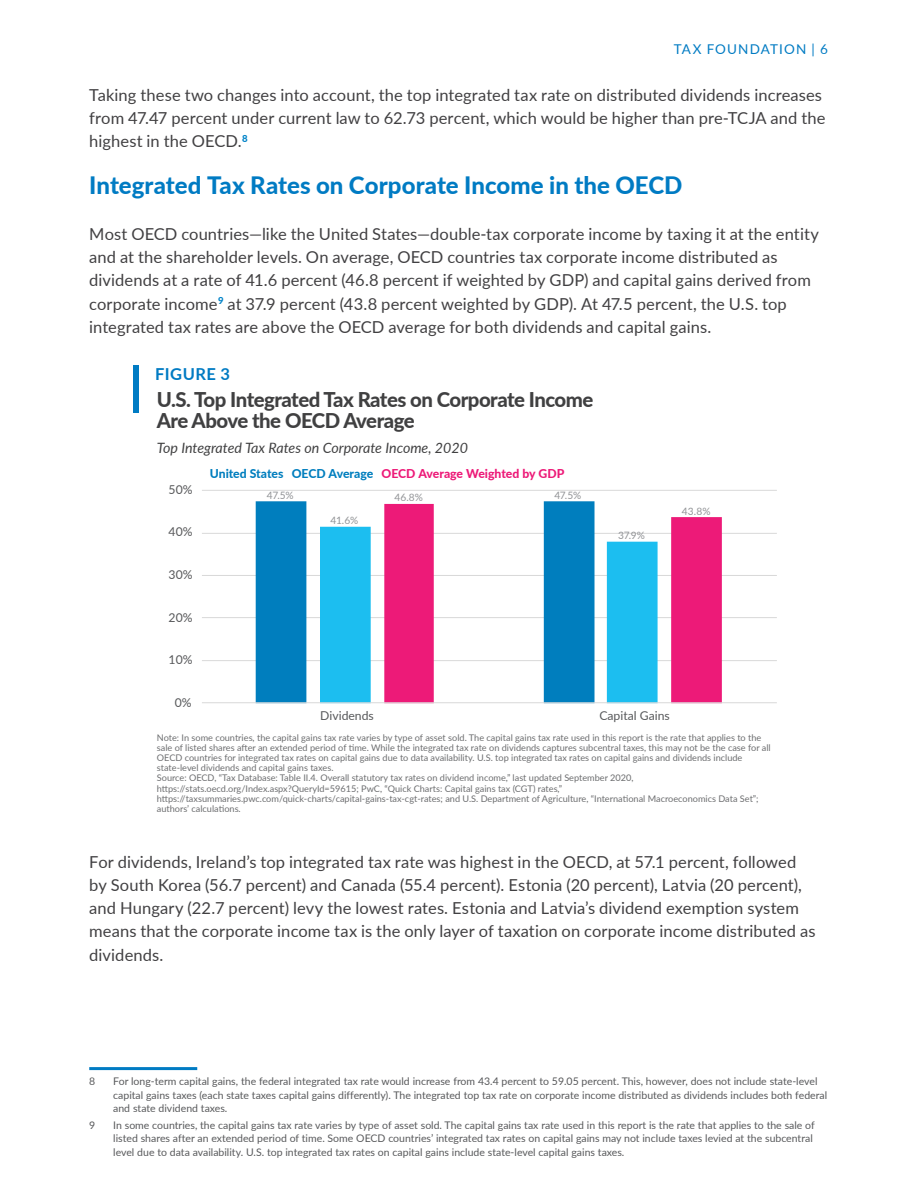
<style>
.page{position:relative;width:918px;height:1188px;background:#fff}
.page>*{position:absolute;margin:0;border:0;box-sizing:border-box;transform-origin:0 0}
.t1{font:800 24px "Lato";color:#007bc3}
.t2{font:800 20.4px/21.3px "Lato";letter-spacing:-.03em;color:#404041}
.t3{font:16.5px/23.2px "Lato";letter-spacing:.005em;color:#414042}
.t4{font:700 16.5px "Lato";letter-spacing:.03em;color:#007bc3}
.t5{font:italic 14.25px "Lato";color:#404041}
.t6{font:13.5px "Lato";letter-spacing:.085em;color:#007bc3}
.t7{font:800 12.15px "Lato";letter-spacing:-.005em;color:#ed1a78}
.t8{font:12.15px "Lato";color:#58595b}
.t9{font:10.5px/13.5px "Lato";color:#58595b}
.t10{font:10.2px "Lato";letter-spacing:-.03em;color:#929497}
.t11{font:9.15px/10.2px "Lato";color:#6d6e70}
.s1{color:#007ebe}
</style>
<div class="page">
<hr style="left:89px;top:1067px;width:108px;height:3px;background:#007bc3">
<div style="left:133px;top:365px;width:6px;height:48px;background:#007bc3"></div>
<hr style="left:202px;top:660px;width:575px;height:1px;background:#d9d9d9">
<hr style="left:202px;top:617px;width:575px;height:1px;background:#d9d9d9">
<hr style="left:202px;top:575px;width:575px;height:1px;background:#d9d9d9">
<hr style="left:202px;top:533px;width:575px;height:1px;background:#d9d9d9">
<hr style="left:202px;top:490px;width:575px;height:1px;background:#d9d9d9">
<svg style="left:256px;top:501px;width:339px;height:201px;fill:#007ebe"></svg>
<svg style="left:320px;top:527px;width:64px;height:175px;fill:#1cbef0"></svg>
<svg style="left:384px;top:504px;width:338px;height:198px"></svg>
<hr style="left:202px;top:702px;width:575px;height:1px;background:#d9d9d9">
<p class="t6" style="left:674px;top:39px;width:156px">TAX FOUNDATION | 6</p>
<p class="t3" style="left:89px;top:82px;width:738px">Taking these two changes into account, the top integrated tax rate on distributed dividends increases from 47.47 percent under current law to 62.73 percent, which would be higher than pre-TCJA and the highest in the OECD.<sup>8</sup></p>
<h1 class="t1" style="left:89px;top:167px;width:595px">Integrated Tax Rates on Corporate Income in the OECD</h1>
<p class="t3" style="left:89px;top:222px;width:731px">Most OECD countries—like the United States—double-tax corporate income by taxing it at the entity and at the shareholder levels. On average, OECD countries tax corporate income distributed as dividends at a rate of 41.6 percent (46.8 percent if weighted by GDP) and capital gains derived from corporate income<sup>9</sup> at 37.9 percent (43.8 percent weighted by GDP). At 47.5 percent, the U.S. top integrated tax rates are above the OECD average for both dividends and capital gains.</p>
<p class="t4" style="left:155px;top:361px;width:76px">FIGURE 3</p>
<p class="t2" style="left:157px;top:388px;width:438px">U.S. Top Integrated Tax Rates on Corporate Income<br>Are Above the OECD Average</p>
<p class="t5" style="left:157px;top:438px;width:313px">Top Integrated Tax Rates on Corporate Income, 2020</p>
<p class="t7" style="left:210px;top:465px;width:356px"><span class="s1">United States OECD Average</span> OECD Average Weighted by GDP</p>
<p class="t8" style="left:169px;top:481px;width:25px">50%</p>
<p class="t8" style="left:169px;top:523px;width:25px">40%</p>
<p class="t8" style="left:169px;top:566px;width:25px">30%</p>
<p class="t8" style="left:169px;top:609px;width:25px">20%</p>
<p class="t10" style="left:267px;top:488px;width:28px">47.5%</p>
<p class="t10" style="left:554px;top:488px;width:28px">47.5%</p>
<p class="t10" style="left:331px;top:513px;width:29px">41.6%</p>
<p class="t10" style="left:394px;top:490px;width:30px">46.8%</p>
<p class="t10" style="left:618px;top:528px;width:28px">37.9%</p>
<p class="t10" style="left:682px;top:504px;width:30px">43.8%</p>
<p class="t8" style="left:169px;top:651px;width:25px">10%</p>
<p class="t8" style="left:175px;top:694px;width:18px">0%</p>
<p class="t8" style="left:320px;top:707px;width:55px">Dividends</p>
<p class="t8" style="left:599px;top:707px;width:72px">Capital Gains</p>
<p class="t11" style="left:157px;top:732px;width:615px">Note: In some countries, the capital gains tax rate varies by type of asset sold. The capital gains tax rate used in this report is the rate that applies to the sale of listed shares after an extended period of time. While the integrated tax rate on dividends captures subcentral taxes, this may not be the case for all OECD countries for integrated tax rates on capital gains due to data availability. U.S. top integrated tax rates on capital gains and dividends include state-level dividends and capital gains taxes.<br>Source: OECD, “Tax Database: Table II.4. Overall statutory tax rates on dividend income,” last updated September 2020, https://stats.oecd.org/Index.aspx?QueryId=59615; PwC, “Quick Charts: Capital gains tax (CGT) rates,” https://taxsummaries.pwc.com/quick-charts/capital-gains-tax-cgt-rates; and U.S. Department of Agriculture, “International Macroeconomics Data Set”; authors’ calculations.</p>
<p class="t3" style="left:89px;top:849px;width:728px">For dividends, Ireland’s top integrated tax rate was highest in the OECD, at 57.1 percent, followed by South Korea (56.7 percent) and Canada (55.4 percent). Estonia (20 percent), Latvia (20 percent), and Hungary (22.7 percent) levy the lowest rates. Estonia and Latvia’s dividend exemption system means that the corporate income tax is the only layer of taxation on corporate income distributed as dividends.</p>
<p class="t9" style="left:89px;top:1074px;width:8px">8</p>
<p class="t9" style="left:113px;top:1074px;width:715px">For long-term capital gains, the federal integrated tax rate would increase from 43.4 percent to 59.05 percent. This, however, does not include state-level capital gains taxes (each state taxes capital gains differently). The integrated top tax rate on corporate income distributed as dividends includes both federal and state dividend taxes.</p>
<p class="t9" style="left:89px;top:1118px;width:8px">9</p>
<p class="t9" style="left:113px;top:1118px;width:703px">In some countries, the capital gains tax rate varies by type of asset sold. The capital gains tax rate used in this report is the rate that applies to the sale of listed shares after an extended period of time. Some OECD countries’ integrated tax rates on capital gains may not include taxes levied at the subcentral level due to data availability. U.S. top integrated tax rates on capital gains include state-level capital gains taxes.</p>
</div>
